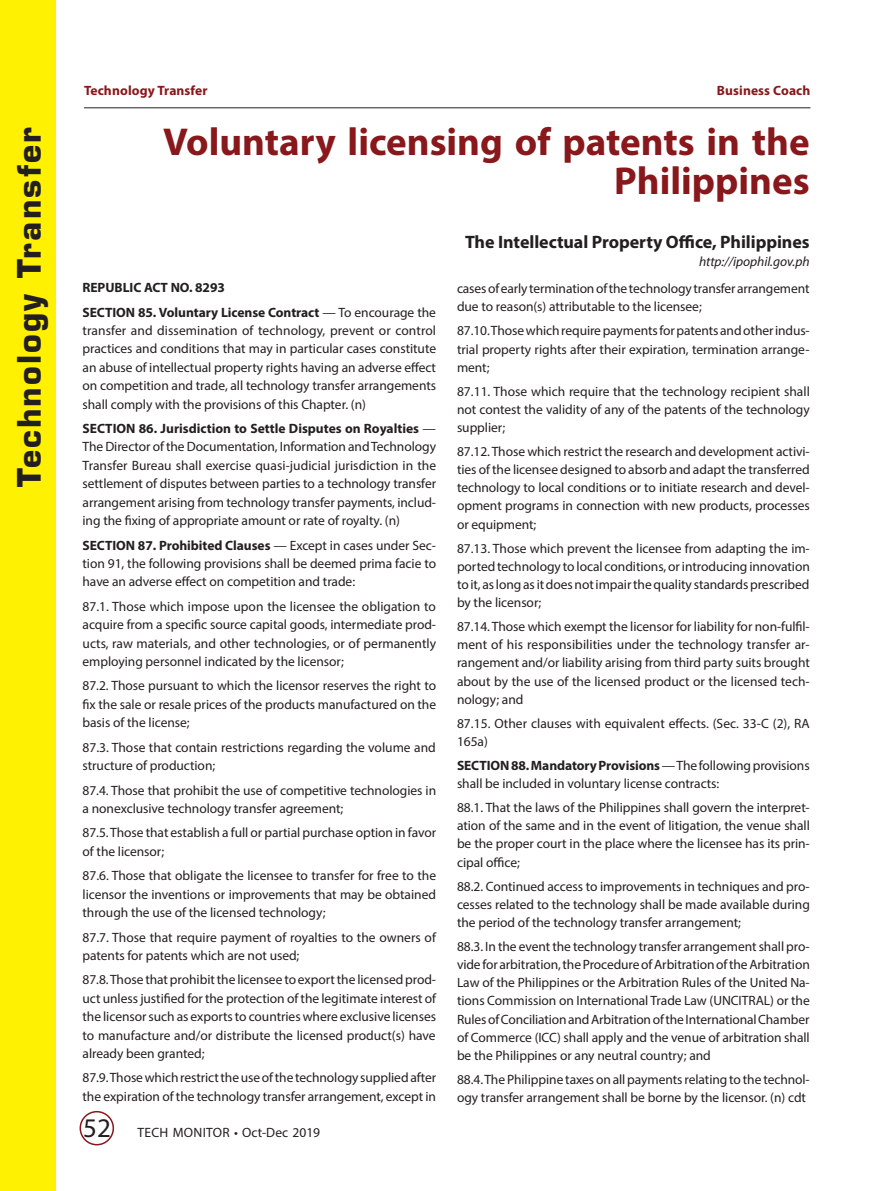
<style>
.page{position:relative;width:893px;height:1191px;background:#fff}
.page>*{position:absolute;margin:0;border:0;box-sizing:border-box;transform-origin:0 0}
.BC_HD{font:700 39px/39px "Myriad Pro";color:#88181b;text-align:right}
.t1{font:700 31.5px "Eurostile";letter-spacing:.07em;color:#231f20}
.VFH{font:27px "Myriad Pro";color:#231f20}
.BC_HD1{font:700 18px "Myriad Pro";letter-spacing:-.005em;color:#231f20}
.TS_BT_p4{font:13.5px/18.1px "Myriad Pro";letter-spacing:-.005em;color:#231f20;text-align:justify}
.t2{font:700 13.5px "Myriad Pro";letter-spacing:.01em;color:#88181b}
.VFH-2{font:13.5px "Myriad Pro";letter-spacing:.015em;color:#231f20}
.Webadd{font:italic 13.5px "Myriad Pro";letter-spacing:-.005em;color:#231f20}
.TS_BT_p4-2{font:700 13.5px "Myriad Pro";letter-spacing:-.005em;color:#231f20}
.s1{font-weight:700}
</style>
<div class="page">
<div style="left:80px;top:1111px;width:34px;height:34px;border:2px solid #88181b;border-radius:50%"></div>
<hr style="left:84px;top:107px;width:726px;height:1px;background:#231f20">
<div style="left:0;top:0;width:56px;height:1191px;background:#fff101"></div>
<p class="t2" style="left:84px;top:81px;width:125px">Technology Transfer</p>
<p class="t2" style="left:716px;top:81px;width:95px">Business Coach</p>
<h2 class="t1" style="left:10px;top:487px;width:362px;rotate:-90deg">Technology Transfer</h2>
<p class="BC_HD" style="left:163px;top:121px;width:648px">Voluntary licensing of patents in the<br>Philippines</p>
<p class="BC_HD1" style="left:465px;top:230px;width:346px">The Intellectual Property Office, Philippines</p>
<p class="Webadd" style="left:699px;top:253px;width:112px">http://ipophil.gov.ph</p>
<p class="TS_BT_p4-2" style="left:82px;top:279px;width:144px">REPUBLIC ACT NO. 8293</p>
<p class="TS_BT_p4" style="left:82px;top:302px;width:355px"><span class="s1">SECTION 85. Voluntary License Contract</span> — To encourage the transfer and dissemination of technology, prevent or control practices and conditions that may in particular cases constitute an abuse of intellectual property rights having an adverse effect on competition and trade, all technology transfer arrangements shall comply with the provisions of this Chapter. (n)</p>
<p class="TS_BT_p4" style="left:82px;top:419px;width:355px"><span class="s1">SECTION 86. Jurisdiction to Settle Disputes on Royalties</span> — The Director of the Documentation, Information and Technology Transfer Bureau shall exercise quasi-judicial jurisdiction in the settlement of disputes between parties to a technology transfer arrangement arising from technology transfer payments, includ&shy;ing the fixing of appropriate amount or rate of royalty. (n)</p>
<p class="TS_BT_p4" style="left:82px;top:535px;width:355px"><span class="s1">SECTION 87. Prohibited Clauses</span> — Except in cases under Sec&shy;tion 91, the following provisions shall be deemed prima facie to have an adverse effect on competition and trade:</p>
<p class="TS_BT_p4" style="left:82px;top:597px;width:355px">87.1. Those which impose upon the licensee the obligation to acquire from a specific source capital goods, intermediate prod&shy;ucts, raw materials, and other technologies, or of permanently employing personnel indicated by the licensor;</p>
<p class="TS_BT_p4" style="left:82px;top:676px;width:355px">87.2. Those pursuant to which the licensor reserves the right to fix the sale or resale prices of the products manufactured on the basis of the license;</p>
<p class="TS_BT_p4" style="left:82px;top:737px;width:355px">87.3. Those that contain restrictions regarding the volume and structure of production;</p>
<p class="TS_BT_p4" style="left:82px;top:780px;width:355px">87.4. Those that prohibit the use of competitive technologies in a nonexclusive technology transfer agreement;</p>
<p class="TS_BT_p4" style="left:82px;top:823px;width:355px">87.5. Those that establish a full or partial purchase option in favor of the licensor;</p>
<p class="TS_BT_p4" style="left:82px;top:866px;width:355px">87.6. Those that obligate the licensee to transfer for free to the licensor the inventions or improvements that may be obtained through the use of the licensed technology;</p>
<p class="TS_BT_p4" style="left:82px;top:927px;width:355px">87.7. Those that require payment of royalties to the owners of patents for patents which are not used;</p>
<p class="TS_BT_p4" style="left:82px;top:970px;width:355px">87.8. Those that prohibit the licensee to export the licensed prod&shy;uct unless justified for the protection of the legitimate interest of the licensor such as exports to countries where exclusive licenses to manufacture and/or distribute the licensed product(s) have already been granted;</p>
<p class="TS_BT_p4" style="left:82px;top:1068px;width:355px">87.9. Those which restrict the use of the technology supplied after the expiration of the technology transfer arrangement, except in</p>
<p class="TS_BT_p4" style="left:457px;top:279px;width:354px">cases of early termination of the technology transfer arrangement due to reason(s) attributable to the licensee;</p>
<p class="TS_BT_p4" style="left:457px;top:322px;width:354px">87.10. Those which require payments for patents and other indus&shy;trial property rights after their expiration, termination arrange&shy;ment;</p>
<p class="TS_BT_p4" style="left:457px;top:382px;width:354px">87.11. Those which require that the technology recipient shall not contest the validity of any of the patents of the technology supplier;</p>
<p class="TS_BT_p4" style="left:457px;top:442px;width:354px">87.12. Those which restrict the research and development activi&shy;ties of the licensee designed to absorb and adapt the transferred technology to local conditions or to initiate research and devel&shy;opment programs in connection with new products, processes or equipment;</p>
<p class="TS_BT_p4" style="left:457px;top:539px;width:354px">87.13. Those which prevent the licensee from adapting the im&shy;ported technology to local conditions, or introducing innovation to it, as long as it does not impair the quality standards prescribed by the licensor;</p>
<p class="TS_BT_p4" style="left:457px;top:617px;width:354px">87.14. Those which exempt the licensor for liability for non-fulfil&shy;ment of his responsibilities under the technology transfer ar&shy;rangement and/or liability arising from third party suits brought about by the use of the licensed product or the licensed tech&shy;nology; and</p>
<p class="TS_BT_p4" style="left:457px;top:714px;width:354px">87.15. Other clauses with equivalent effects. (Sec. 33-C (2), RA<br>165a)</p>
<p class="TS_BT_p4" style="left:457px;top:756px;width:354px"><span class="s1">SECTION 88. Mandatory Provisions</span> — The following provisions shall be included in voluntary license contracts:</p>
<p class="TS_BT_p4" style="left:457px;top:798px;width:354px">88.1. That the laws of the Philippines shall govern the interpret&shy;ation of the same and in the event of litigation, the venue shall be the proper court in the place where the licensee has its prin&shy;cipal office;</p>
<p class="TS_BT_p4" style="left:457px;top:877px;width:354px">88.2. Continued access to improvements in techniques and pro&shy;cesses related to the technology shall be made available during the period of the technology transfer arrangement;</p>
<p class="TS_BT_p4" style="left:457px;top:937px;width:354px">88.3. In the event the technology transfer arrangement shall pro&shy;vide for arbitration, the Procedure of Arbitration of the Arbitration Law of the Philippines or the Arbitration Rules of the United Na&shy;tions Commission on International Trade Law (UNCITRAL) or the Rules of Conciliation and Arbitration of the International Chamber of Commerce (ICC) shall apply and the venue of arbitration shall be the Philippines or any neutral country; and</p>
<p class="TS_BT_p4" style="left:457px;top:1070px;width:354px">88.4. The Philippine taxes on all payments relating to the technol&shy;ogy transfer arrangement shall be borne by the licensor. (n) cdt</p>
<p class="VFH" style="left:83px;top:1111px;width:29px">52</p>
<p class="VFH-2" style="left:137px;top:1124px;width:184px">TECH MONITOR • Oct-Dec 2019</p>
</div>
